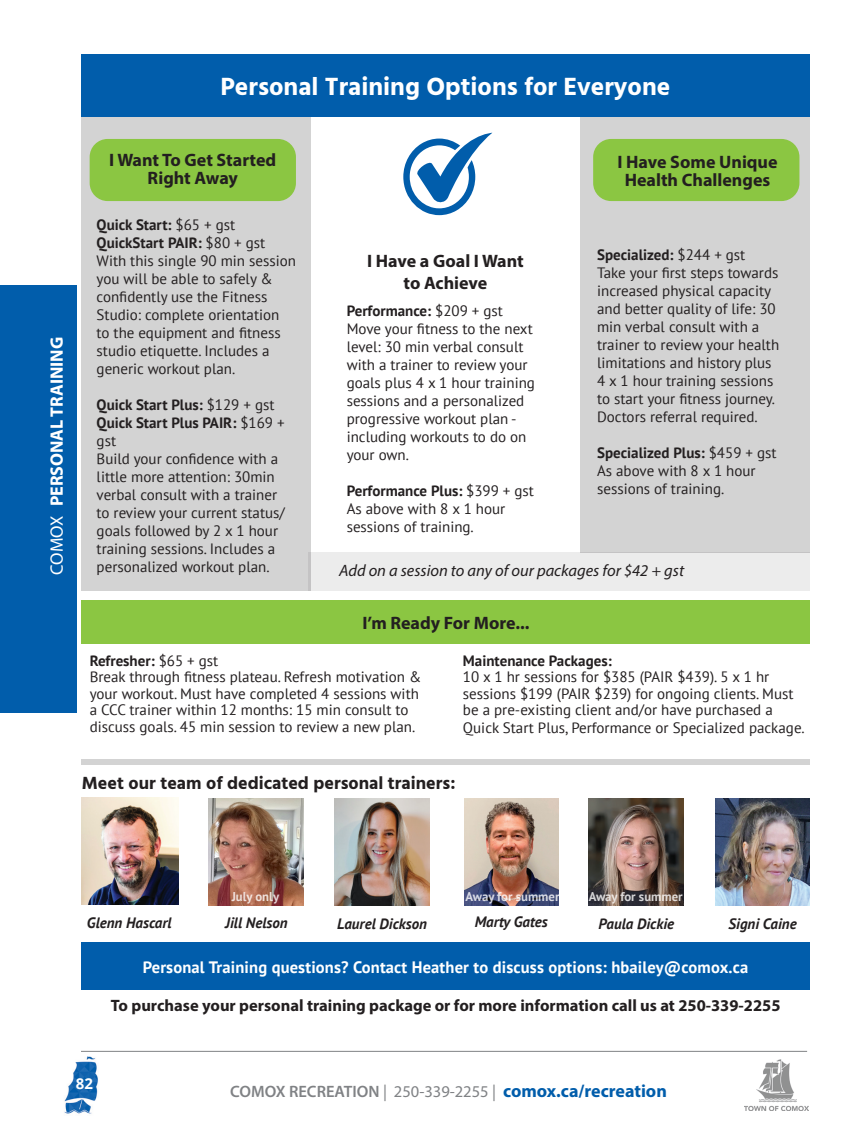
<style>
.page{position:relative;width:864px;height:1134px;background:#fff}
.page>*{position:absolute;margin:0;border:0;box-sizing:border-box;transform-origin:0 0}
.t1{font:700 25.5px "Hind";color:#fff}
.t2{font:700 18px/18px "Myriad Pro";color:#231f20;text-align:center}
.t3{font:700 18px "Myriad Pro";color:#015dab}
.t4{font:700 18px "Hind";color:#231f20}
.t5{font:700 18px "Myriad Pro";color:#fff}
.No_Spacing{font:700 16.5px "Myriad Pro";color:#231f20}
.description_bodytext{font:700 16.5px "PT Sans";letter-spacing:.01em;color:#fff}
.No_Spacing-2{font:italic 16.5px "Myriad Pro";color:#231f20}
.description_bodytext-2{font:15px/18px "PT Sans";color:#231f20}
.description_bodytext-3{font:700 15px/18px "PT Sans";color:#231f20}
.description_bodytext-4{font:italic 700 15px "PT Sans";color:#231f20}
.t6{font:700 15px "Open Sans";color:#fff}
.t7{font:700 12.75px "PT Sans";color:#fff}
.s1{font-weight:400}
.s2{font-weight:600;font-size:16.5px;color:#808285}
.s3{font-weight:400;font-size:16.5px;color:#808285}
</style>
<div class="page">
<div style="left:0;top:285px;width:77px;height:428px;background:#015dab"></div>
<hr style="left:81px;top:1051px;width:726px;height:1px;background:#808285">
<img style="left:64px;top:1057px;width:34px;height:57px">
<img style="left:745px;top:1059px;width:64px;height:51px">
<img style="left:208px;top:798px;width:95px;height:107px">
<img style="left:82px;top:797px;width:96px;height:108px">
<div style="left:82px;top:760px;width:728px;height:5px;background:#d3d3d3"></div>
<div style="left:309px;top:552px;width:501px;height:38px;background:#ececec"></div>
<div style="left:81px;top:942px;width:729px;height:48px;background:#015dab"></div>
<div style="left:81px;top:600px;width:729px;height:43px;background:#8bc642"></div>
<img style="left:335px;top:798px;width:95px;height:108px">
<img style="left:715px;top:798px;width:95px;height:108px">
<img style="left:589px;top:798px;width:95px;height:108px">
<div style="left:81px;top:116px;width:230px;height:474px;background:#d3d3d3"></div>
<div style="left:581px;top:116px;width:229px;height:436px;background:#d3d3d3"></div>
<img style="left:464px;top:798px;width:95px;height:108px">
<div style="left:90px;top:139px;width:206px;height:62px;background:#8bc642;border-radius:18px"></div>
<div style="left:593px;top:139px;width:206px;height:62px;background:#8bc642;border-radius:18px"></div>
<svg style="left:403px;top:133px;width:89px;height:82px"></svg>
<div style="left:81px;top:54px;width:729px;height:62px;background:#015dab"></div>
<p class="t1" style="left:221px;top:71px;width:451px">Personal Training Options for Everyone</p>
<p class="t5" style="left:45px;top:575px;width:240px;rotate:-90deg"><span class="s1">COMOX</span> PERSONAL TRAINING</p>
<p class="t2" style="left:109px;top:150px;width:169px">I Want To Get Started<br>Right Away</p>
<p class="description_bodytext-3" style="left:97px;top:216px;width:170px">Quick Start: <span class="s1">$65 + gst<br></span>QuickStart PAIR: <span class="s1">$80 + gst</span></p>
<p class="description_bodytext-2" style="left:97px;top:252px;width:201px">With this single 90 min session you will be able to safely &amp; confidently use the Fitness<br>Studio: complete orientation to the equipment and fitness studio etiquette. Includes a generic workout plan.</p>
<p class="description_bodytext-3" style="left:97px;top:396px;width:190px">Quick Start Plus: <span class="s1">$129 + gst<br></span>Quick Start Plus PAIR: <span class="s1">$169 + gst</span></p>
<p class="description_bodytext-2" style="left:97px;top:450px;width:190px">Build your confidence with a little more attention: 30min verbal consult with a trainer to review your current status/ goals followed by 2 x 1 hour training sessions. Includes a personalized workout plan.</p>
<p class="t2" style="left:367px;top:250px;width:158px;line-height:21.6px">I Have a Goal I Want to Achieve</p>
<p class="description_bodytext-3" style="left:347px;top:301px;width:158px">Performance: <span class="s1">$209 + gst</span></p>
<p class="description_bodytext-2" style="left:347px;top:319px;width:190px">Move your fitness to the next level: 30 min verbal consult with a trainer to review your goals plus 4 x 1 hour training sessions and a personalized progressive workout plan - including workouts to do on your own.</p>
<p class="description_bodytext-3" style="left:347px;top:481px;width:189px">Performance Plus: <span class="s1">$399 + gst</span></p>
<p class="description_bodytext-2" style="left:347px;top:499px;width:160px">As above with 8 x 1 hour sessions of training.</p>
<p class="t2" style="left:617px;top:152px;width:162px">I Have Some Unique<br>Health Challenges</p>
<p class="description_bodytext-3" style="left:597px;top:246px;width:150px">Specialized: <span class="s1">$244 + gst</span></p>
<p class="description_bodytext-2" style="left:597px;top:264px;width:184px">Take your first steps towards increased physical capacity and better quality of life: 30 min verbal consult with a trainer to review your health limitations and history plus<br>4 x 1 hour training sessions to start your fitness journey.<br>Doctors referral required.</p>
<p class="description_bodytext-3" style="left:597px;top:444px;width:181px">Specialized Plus: <span class="s1">$459 + gst</span></p>
<p class="description_bodytext-2" style="left:597px;top:462px;width:160px">As above with 8 x 1 hour sessions of training.</p>
<p class="No_Spacing-2" style="left:339px;top:560px;width:346px">Add on a session to any of our packages for $42 + gst</p>
<p class="t2" style="left:362px;top:613px;width:168px">I’m Ready For More...</p>
<p class="description_bodytext-3" style="left:90px;top:651px;width:130px">Refresher: <span class="s1">$65 + gst</span></p>
<p class="description_bodytext-2" style="left:90px;top:668px;width:333px;line-height:16.5px">Break through fitness plateau. Refresh motivation &amp; your workout. Must have completed 4 sessions with a CCC trainer within 12 months: 15 min consult to discuss goals. 45 min session to review a new plan.</p>
<p class="description_bodytext-3" style="left:463px;top:651px;width:150px">Maintenance Packages:</p>
<p class="description_bodytext-2" style="left:463px;top:668px;width:332px;line-height:16.5px">10 x 1 hr sessions for $385 (PAIR $439). 5 x 1 hr sessions $199 (PAIR $239) for ongoing clients. Must be a pre-existing client and/or have purchased a</p>
<p class="description_bodytext-2" style="left:463px;top:719px;width:343px">Quick Start Plus, Performance or Specialized package.</p>
<p class="t4" style="left:82px;top:772px;width:375px">Meet our team of dedicated personal trainers:</p>
<p class="t7" style="left:232px;top:888px;width:49px">July only</p>
<p class="t7" style="left:466px;top:888px;width:95px">Away for summer</p>
<p class="t7" style="left:589px;top:888px;width:95px">Away for summer</p>
<p class="description_bodytext-4" style="left:87px;top:913px;width:86px">Glenn Hascarl</p>
<p class="description_bodytext-4" style="left:225px;top:913px;width:64px">Jill Nelson</p>
<p class="description_bodytext-4" style="left:337px;top:913px;width:91px">Laurel Dickson</p>
<p class="description_bodytext-4" style="left:475px;top:912px;width:75px">Marty Gates</p>
<p class="description_bodytext-4" style="left:598px;top:913px;width:77px">Paula Dickie</p>
<p class="description_bodytext-4" style="left:729px;top:914px;width:70px">Signi Caine</p>
<p class="description_bodytext" style="left:143px;top:956px;width:607px">Personal Training questions? Contact Heather to discuss options: hbailey@comox.ca</p>
<p class="No_Spacing" style="left:111px;top:994px;width:671px">To purchase your personal training package or for more information call us at 250-339-2255</p>
<p class="t6" style="left:76px;top:1073px;width:19px">82</p>
<p class="t3" style="left:230px;top:1079px;width:438px"><span class="s2">COMOX RECREATION</span> <span class="s3">| 250-339-2255 |</span> comox.ca/recreation</p>
</div>
